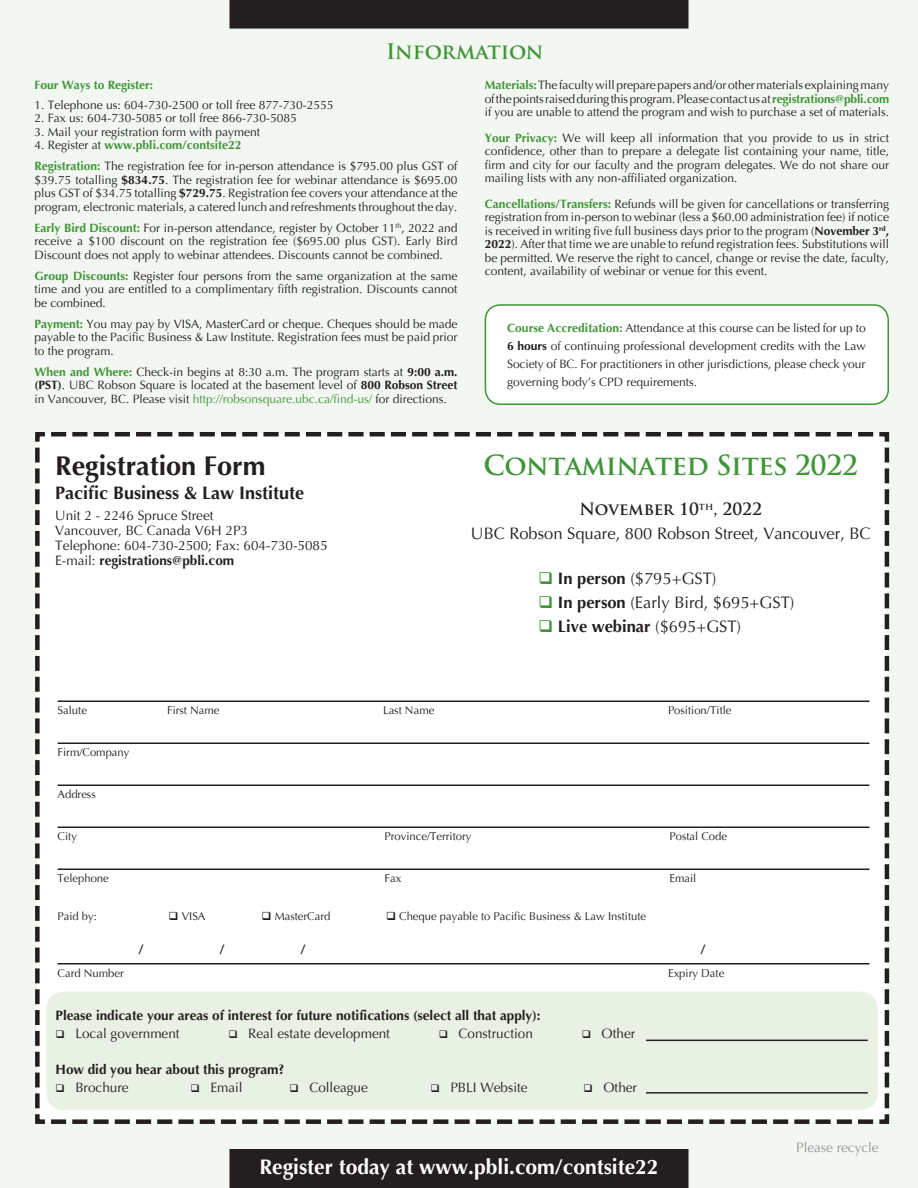
<style>
.page{position:relative;width:918px;height:1188px;background:#f2f7f1}
.page>*{position:absolute;margin:0;border:0;box-sizing:border-box;transform-origin:0 0}
.t1{font:700 27px "Trajan Pro";letter-spacing:-.02em;color:#3f9537}
.t2{font:700 27px "Optima";color:#231f20}
.Agenda_Speaker{font:700 21px "Optima";color:#fff}
.Back_Title{font:700 21px "Trajan Pro";letter-spacing:-.005em;color:#3f9537}
.t3{font:700 18px "Optima";color:#231f20}
.t4{font:16.5px "Optima";color:#231f20}
.t5{font:700 16.5px "Optima";color:#231f20}
.Back_Title-2{font:700 16.5px "Trajan Pro";color:#231f20}
.t6{font:13.5px/15px "Optima";color:#231f20}
.Biography_title{font:700 13.5px "Optima";color:#231f20}
.t7{font:13.5px "Optima";color:#939598}
.Back_Registration_In{font:12px/13.5px "Optima";color:#231f20;text-align:justify}
.Back_Registration_Bu{font:12px "Optima";color:#231f20}
.Back_Registration_In-2{font:700 12px "Optima";color:#3f9537}
.Back_Registration_Bu-2{font:700 12px "Optima";color:#3f9537}
.t8{font:11.25px "Optima";color:#231f20}
.s1{font-weight:400;color:#231f20}
.s2{font-weight:700;color:#3f9537}
.s3{font-weight:700}
.s4{color:#3f9537}
.s5{font-weight:400}
</style>
<div class="page">
<div style="left:230px;top:0;width:458px;height:29px;background:#231f20"></div>
<div style="left:230px;top:1149px;width:458px;height:39px;background:#231f20"></div>
<div style="left:35px;top:432px;width:855px;height:692px;background:#fff"></div>
<hr style="left:58px;top:701px;width:811px;height:1px;background:#231f20">
<hr style="left:58px;top:743px;width:811px;height:1px;background:#231f20">
<hr style="left:58px;top:785px;width:811px;height:1px;background:#231f20">
<hr style="left:58px;top:827px;width:811px;height:1px;background:#231f20">
<hr style="left:58px;top:869px;width:811px;height:1px;background:#231f20">
<hr style="left:58px;top:963px;width:811px;height:2px;background:#231f20">
<div style="left:485px;top:305px;width:403px;height:99px;background:#fff;border-radius:15px"></div>
<div style="left:485px;top:304px;width:404px;height:101px;border:2px solid #3f9537;border-radius:15px"></div>
<div style="left:46px;top:992px;width:832px;height:118px;background:#e8f1e3;border-radius:18px"></div>
<hr style="left:646px;top:1040px;width:222px;height:1px;background:#231f20">
<hr style="left:646px;top:1092px;width:222px;height:2px;background:#231f20">
<p class="Back_Title" style="left:386px;top:39px;width:159px">Information</p>
<p class="Back_Registration_Bu-2" style="left:35px;top:78px;width:120px">Four Ways to Register:</p>
<p class="Back_Registration_Bu" style="left:35px;top:98px;width:300px">1. Telephone us: 604-730-2500 or toll free 877-730-2555</p>
<p class="Back_Registration_Bu" style="left:35px;top:111px;width:264px">2. Fax us: 604-730-5085 or toll free 866-730-5085</p>
<p class="Back_Registration_Bu" style="left:35px;top:125px;width:227px">3. Mail your registration form with payment</p>
<p class="Back_Registration_In-2" style="left:35px;top:138px;width:208px"><span class="s1">4. Register at</span> www.pbli.com/contsite22</p>
<p class="Back_Registration_In" style="left:35px;top:160px;width:424px"><span class="s2">Registration:</span> The registration fee for in-person attendance is $795.00 plus GST of $39.75 totalling <span class="s3">$834.75</span>. The registration fee for webinar attendance is $695.00 plus GST of $34.75 totalling <span class="s3">$729.75</span>. Registration fee covers your attendance at the program, electronic materials, a catered lunch and refreshments throughout the day.</p>
<p class="Back_Registration_In" style="left:35px;top:221px;width:425px"><span class="s2">Early Bird Discount:</span> For in-person attendance, register by October 11<sup>th</sup>, 2022 and receive a $100 discount on the registration fee ($695.00 plus GST). Early Bird Discount does not apply to webinar attendees. Discounts cannot be combined.</p>
<p class="Back_Registration_In" style="left:35px;top:269px;width:424px"><span class="s2">Group Discounts:</span> Register four persons from the same organization at the same time and you are entitled to a complimentary fifth registration. Discounts cannot be combined.</p>
<p class="Back_Registration_In" style="left:35px;top:317px;width:425px"><span class="s2">Payment:</span> You may pay by VISA, MasterCard or cheque. Cheques should be made payable to the Pacific Business &amp; Law Institute. Registration fees must be paid prior to the program.</p>
<p class="Back_Registration_In" style="left:35px;top:365px;width:425px"><span class="s2">When and Where:</span> Check-in begins at 8:30 a.m. The program starts at <span class="s3">9:00 a.m. (PST)</span>. UBC Robson Square is located at the basement level of <span class="s3">800 Robson Street </span>in Vancouver, BC. Please visit <span class="s4">http://robsonsquare.ubc.ca/find-us/</span> for directions.</p>
<p class="Back_Registration_In" style="left:485px;top:79px;width:406px"><span class="s2">Materials:</span>The faculty will prepare papers and/or other materials explaining many of the points raised during this program. Please contact us at <span class="s2">registrations@pbli.com </span>if you are unable to attend the program and wish to purchase a set of materials.</p>
<p class="Back_Registration_In" style="left:485px;top:131px;width:406px"><span class="s2">Your Privacy:</span> We will keep all information that you provide to us in strict confidence, other than to prepare a delegate list containing your name, title, firm and city for our faculty and the program delegates. We do not share our mailing lists with any non-affiliated organization.</p>
<p class="Back_Registration_In" style="left:485px;top:197px;width:406px"><span class="s2">Cancellations/Transfers:</span> Refunds will be given for cancellations or transferring registration from in-person to webinar (less a $60.00 administration fee) if notice is received in writing five full business days prior to the program (<span class="s3">November 3</span><sup>rd</sup><span class="s3">, 2022</span>). After that time we are unable to refund registration fees. Substitutions will be permitted. We reserve the right to cancel, change or revise the date, faculty, content, availability of webinar or venue for this event.</p>
<p class="Back_Registration_In" style="left:507px;top:319px;width:360px;line-height:18px"><span class="s2">Course Accreditation:</span> Attendance at this course can be listed for up to <span class="s3">6 hours</span> of continuing professional development credits with the Law Society of BC. For practitioners in other jurisdictions, please check your governing body’s CPD requirements.</p>
<p class="t2" style="left:55px;top:450px;width:212px">Registration Form</p>
<p class="t3" style="left:55px;top:483px;width:250px">Pacific Business &amp; Law Institute</p>
<p class="t6" style="left:55px;top:508px;width:274px">Unit 2 - 2246 Spruce Street<br>Vancouver, BC Canada V6H 2P3<br>Telephone: 604-730-2500; Fax: 604-730-5085<br>E-mail: <span class="s3">registrations@pbli.com</span></p>
<p class="t1" style="left:483px;top:448px;width:376px">Contaminated Sites 2022</p>
<p class="Back_Title-2" style="left:579px;top:499px;width:184px">November 10<sup>th</sup>, 2022</p>
<p class="t4" style="left:471px;top:524px;width:401px">UBC Robson Square, 800 Robson Street, Vancouver, BC</p>
<p class="t4" style="left:539px;top:569px;width:179px"><span class="s4">❑</span> <span class="s3">In person</span> ($795+GST)</p>
<p class="t4" style="left:539px;top:593px;width:257px"><span class="s4">❑</span> <span class="s3">In person</span> (Early Bird, $695+GST)</p>
<p class="t5" style="left:539px;top:617px;width:204px"><span class="s4">❑</span> Live webinar <span class="s5">($695+GST)</span></p>
<p class="t8" style="left:58px;top:704px;width:31px">Salute</p>
<p class="t8" style="left:167px;top:704px;width:54px">First Name</p>
<p class="t8" style="left:383px;top:704px;width:53px">Last Name</p>
<p class="t8" style="left:668px;top:704px;width:65px">Position/Title</p>
<p class="t8" style="left:58px;top:746px;width:73px">Firm/Company</p>
<p class="t8" style="left:58px;top:788px;width:40px">Address</p>
<p class="t8" style="left:58px;top:830px;width:21px">City</p>
<p class="t8" style="left:385px;top:830px;width:88px">Province/Territory</p>
<p class="t8" style="left:670px;top:830px;width:59px">Postal Code</p>
<p class="t8" style="left:58px;top:872px;width:53px">Telephone</p>
<p class="t8" style="left:385px;top:872px;width:18px">Fax</p>
<p class="t8" style="left:670px;top:872px;width:28px">Email</p>
<p class="t8" style="left:58px;top:909px;width:41px">Paid by:</p>
<p class="t8" style="left:169px;top:909px;width:38px">❑ VISA</p>
<p class="t8" style="left:262px;top:909px;width:70px">❑ MasterCard</p>
<p class="t8" style="left:386px;top:909px;width:262px">❑ Cheque payable to Pacific Business &amp; Law Institute</p>
<p class="Biography_title" style="left:139px;top:942px;width:7px">/</p>
<p class="Biography_title" style="left:220px;top:942px;width:7px">/</p>
<p class="Biography_title" style="left:301px;top:942px;width:7px">/</p>
<p class="Biography_title" style="left:701px;top:942px;width:7px">/</p>
<p class="t8" style="left:58px;top:966px;width:68px">Card Number</p>
<p class="t8" style="left:668px;top:966px;width:58px">Expiry Date</p>
<p class="Biography_title" style="left:56px;top:1007px;width:487px">Please indicate your areas of interest for future notifications (select all that apply):</p>
<p class="t6" style="left:56px;top:1026px;width:126px">❑ Local government</p>
<p class="t6" style="left:228px;top:1026px;width:163px">❑ Real estate development</p>
<p class="t6" style="left:439px;top:1026px;width:96px">❑ Construction</p>
<p class="t6" style="left:582px;top:1026px;width:55px">❑ Other</p>
<p class="Biography_title" style="left:56px;top:1062px;width:230px">How did you hear about this program?</p>
<p class="t6" style="left:56px;top:1080px;width:75px">❑ Brochure</p>
<p class="t6" style="left:190px;top:1080px;width:54px">❑ Email</p>
<p class="t6" style="left:290px;top:1080px;width:80px">❑ Colleague</p>
<p class="t6" style="left:430px;top:1080px;width:99px">❑ PBLI Website</p>
<p class="t6" style="left:584px;top:1080px;width:55px">❑ Other</p>
<p class="Agenda_Speaker" style="left:259px;top:1155px;width:401px">Register today at www.pbli.com/contsite22</p>
<p class="t7" style="left:796px;top:1140px;width:84px">Please recycle</p>
</div>
